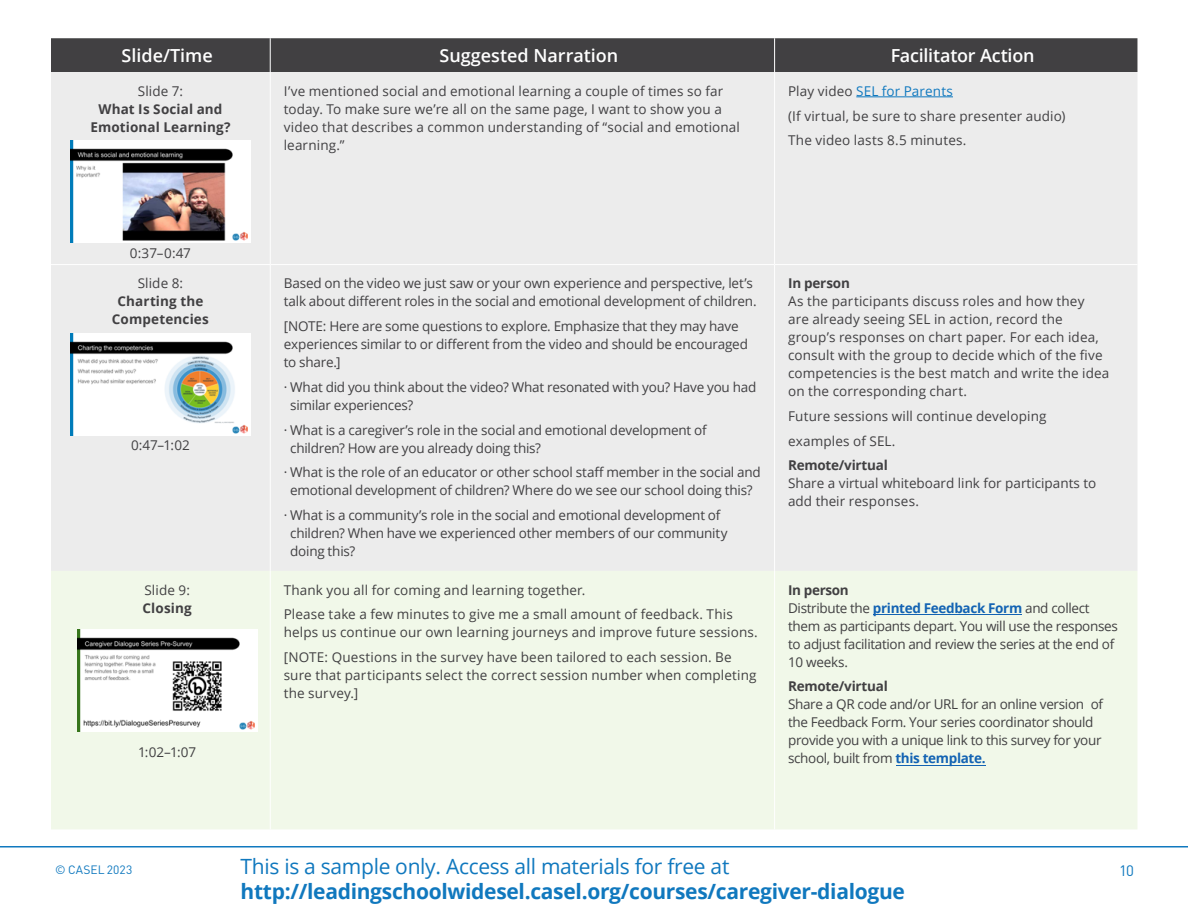
<style>
.page{position:relative;width:1188px;height:918px;background:#fff}
.page>*{position:absolute;margin:0;border:0;box-sizing:border-box;transform-origin:0 0}
.t1{font:700 21px "Open Sans";letter-spacing:-.015em;color:#1078be}
.t2{font:21px "Open Sans";letter-spacing:-.015em;color:#1078be}
.t3{font:600 18px "Open Sans";color:#fff}
.t4{font:15px "DIN";color:#1079bf}
.t5{font:13.5px/18px "Open Sans";color:#414042}
.t6{font:13.5px/18px "Open Sans";letter-spacing:-.025em;color:#414042}
.t7{font:700 13.5px/18px "Open Sans";letter-spacing:.005em;color:#414042;text-align:center}
.t8{font:700 13.5px "Open Sans";letter-spacing:-.02em;color:#414042}
.t9{font:12px "DIN";letter-spacing:.005em;color:#1079bf}
.s1{color:#1079bf}
.s2{font-weight:700}
.s3{font-weight:700;color:#1363b3}
</style>
<div class="page">
<div style="left:51px;top:38px;width:1086px;height:34px;background:#414042"></div>
<div style="left:51px;top:72px;width:1086px;height:499px;background:#ececec"></div>
<div style="left:51px;top:571px;width:1086px;height:258px;background:#f1f8e9"></div>
<hr style="left:270px;top:38px;width:1px;height:34px;background:#fff">
<hr style="left:774px;top:38px;width:1px;height:34px;background:#fff">
<hr style="left:270px;top:72px;width:1px;height:192px;background:#fff">
<hr style="left:774px;top:72px;width:1px;height:192px;background:#fff">
<hr style="left:51px;top:264px;width:219px;height:1px;background:#fff">
<hr style="left:270px;top:264px;width:505px;height:1px;background:#fff">
<hr style="left:270px;top:265px;width:1px;height:306px;background:#fff">
<hr style="left:775px;top:264px;width:362px;height:1px;background:#fff">
<hr style="left:774px;top:265px;width:1px;height:306px;background:#fff">
<hr style="left:270px;top:571px;width:1px;height:258px;background:#fff">
<hr style="left:774px;top:571px;width:1px;height:258px;background:#fff">
<img style="left:70px;top:141px;width:180px;height:101px">
<hr style="left:856px;top:97px;width:97px;height:1px;background:#1079bf">
<img style="left:70px;top:334px;width:180px;height:101px">
<img style="left:77px;top:630px;width:180px;height:101px">
<hr style="left:896px;top:765px;width:89px;height:1px;background:#1363b3">
<hr style="left:873px;top:615px;width:149px;height:1px;background:#1363b3">
<hr style="left:0;top:846px;width:1188px;height:2px;background:#1079bf">
<h2 class="t3" style="left:122px;top:43px;width:93px">Slide/Time</h2>
<h2 class="t3" style="left:440px;top:43px;width:180px">Suggested Narration</h2>
<h2 class="t3" style="left:891px;top:43px;width:145px">Facilitator Action</h2>
<p class="t5" style="left:138px;top:82px;width:47px">Slide 7:</p>
<p class="t7" style="left:90px;top:100px;width:142px">What Is Social and<br>Emotional Learning?</p>
<p class="t5" style="left:284px;top:82px;width:458px">I’ve mentioned social and emotional learning a couple of times so far today. To make sure we’re all on the same page, I want to show you a video that describes a common understanding of “social and emotional learning.”</p>
<p class="t5" style="left:788px;top:78px;width:279px;line-height:24.8px">Play video <span class="s1">SEL for Parents<br></span>(If virtual, be sure to share presenter audio)<br>The video lasts 8.5 minutes.</p>
<p class="t5" style="left:130px;top:244px;width:63px">0:37–0:47</p>
<p class="t5" style="left:138px;top:274px;width:47px">Slide 8:</p>
<p class="t7" style="left:112px;top:292px;width:98px">Charting the<br>Competencies</p>
<p class="t5" style="left:131px;top:436px;width:60px">0:47–1:02</p>
<p class="t5" style="left:144px;top:580px;width:47px">Slide 9:</p>
<p class="t7" style="left:143px;top:598px;width:51px">Closing</p>
<p class="t5" style="left:138px;top:742px;width:60px">1:02–1:07</p>
<p class="t5" style="left:284px;top:274px;width:474px">Based on the video we just saw or your own experience and perspective, let’s talk about different roles in the social and emotional development of children.</p>
<p class="t5" style="left:284px;top:317px;width:466px">[NOTE: Here are some questions to explore. Emphasize that they may have experiences similar to or different from the video and should be encouraged to share.]</p>
<p class="t5" style="left:290px;top:378px;width:468px;text-indent:-6px">· What did you think about the video? What resonated with you? Have you had similar experiences?</p>
<p class="t5" style="left:290px;top:420px;width:418px;text-indent:-6px">· What is a caregiver’s role in the social and emotional development of children? How are you already doing this?</p>
<p class="t5" style="left:284px;top:463px;width:479px;text-align:center">· What is the role of an educator or other school staff member in the social and emotional development of children? Where do we see our school doing this?</p>
<p class="t5" style="left:290px;top:506px;width:439px;text-indent:-6px">· What is a community’s role in the social and emotional development of children? When have we experienced other members of our community doing this?</p>
<p class="t5" style="left:284px;top:577px;width:451px;line-height:24.8px">Thank you all for coming and learning together.<br>Please take a few minutes to give me a small amount of feedback. This</p>
<p class="t5" style="left:284px;top:620px;width:476px;line-height:24.8px">helps us continue our own learning journeys and improve future sessions. [NOTE: Questions in the survey have been tailored to each session. Be</p>
<p class="t5" style="left:284px;top:666px;width:474px">sure that participants select the correct session number when completing the survey.]</p>
<p class="t7" style="left:788px;top:274px;width:63px">In person</p>
<p class="t5" style="left:788px;top:292px;width:323px">As the participants discuss roles and how they<br>are already seeing SEL in action, record the group’s responses on chart paper. For each idea, consult with the group to decide which of the five competencies is the best match and write the idea on the corresponding chart.</p>
<p class="t5" style="left:788px;top:403px;width:260px;line-height:24.8px">Future sessions will continue developing examples of SEL.</p>
<p class="t8" style="left:788px;top:456px;width:101px">Remote/virtual</p>
<p class="t5" style="left:788px;top:474px;width:310px">Share a virtual whiteboard link for participants to add their responses.</p>
<p class="t6" style="left:788px;top:580px;width:331px"><span class="s2">In person<br></span>Distribute the <span class="s3">printed Feedback Form</span> and collect them as participants depart. You will use the responses to adjust facilitation and review the series at the end of 10 weeks.</p>
<p class="t8" style="left:788px;top:677px;width:101px">Remote/virtual</p>
<p class="t6" style="left:788px;top:695px;width:316px">Share a QR code and/or URL for an online version of the Feedback Form. Your series coordinator should provide you with a unique link to this survey for your school, built from <span class="s3">this template.</span></p>
<p class="t9" style="left:55px;top:862px;width:79px">© CASEL 2023</p>
<h1 class="t2" style="left:241px;top:852px;width:490px">This is a sample only. Access all materials for free at</h1>
<p class="t4" style="left:1119px;top:861px;width:16px">10</p>
<h1 class="t1" style="left:241px;top:876px;width:666px">http://leadingschoolwidesel.casel.org/courses/caregiver-dialogue</h1>
</div>
